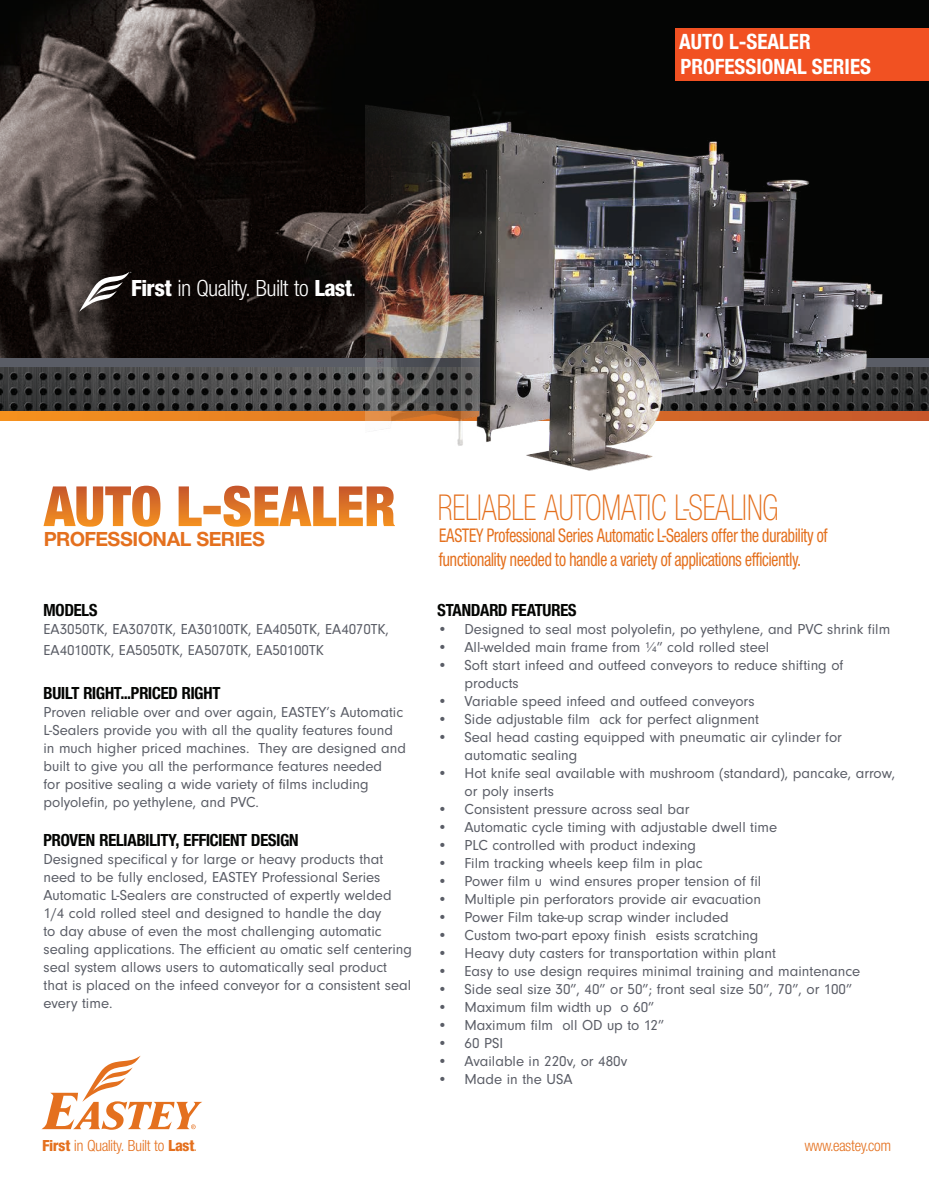
<style>
.page{position:relative;width:929px;height:1199px;background:#fff}
.page>*{position:absolute;margin:0;border:0;box-sizing:border-box;transform-origin:0 0}
.t1{font:38.25px "Nimbus San Nov D Ligh Cond";color:#e4701e;scale:.85 1}
.t2{font:condensed 24px "Nimbus San Nov D";color:#fff}
.t3{font:700 condensed 21px "Helvetica Neue";color:#fff}
.t4{font:700 21px "Nimbus San Nov D";color:#e4701e}
.t5{font:500 condensed 20.25px/24.3px "Nimbus San Nov D";color:#e4701e;scale:.85 1}
.t6{font:700 condensed 18px "Nimbus San Nov D";color:#040503}
.t7{font:condensed 16.5px "Nimbus San Nov D";color:#e4701e}
.t8{font:15px/18px "Neuzeit Gro T";color:#5a5d66}
.s1{font-family:"Nimbus San Nov D Heav Cond";font-stretch:normal}
</style>
<div class="page">
<img style="left:0;top:0;width:929px;height:357px">
<img style="left:0;top:366px;width:929px;height:45px">
<div style="left:0;top:357px;width:929px;height:9px;background:#5a5d66"></div>
<svg style="left:41px;top:1055px;width:161px;height:75px"></svg>
<svg style="left:79px;top:272px;width:52px;height:40px"></svg>
<svg style="left:0;top:411px;width:929px;height:9px;background:#e88222"></svg>
<img style="left:365px;top:62px;width:526px;height:408px">
<div style="left:675px;top:28px;width:254px;height:53px;background:#f15122"></div>
<svg style="left:132px;top:486px;width:263px;height:41px"></svg>
<h3 class="t3" style="left:679px;top:24px;width:133px">AUTO L-SEALER</h3>
<h3 class="t3" style="left:684px;top:37px;width:192px">PROFESSIONAL SERIES</h3>
<h3 class="t3" style="left:689px;top:50px;width:117px">ERFORMA CE</h3>
<h3 class="t3" style="left:680px;top:50px;width:192px">PROFESSIONAL SERIES</h3>
<h2 class="t2" style="left:132px;top:275px;width:225px"><span class="s1">First</span> in Quality. Built to <span class="s1">Last</span>.</h2>
<h3 class="t4" style="left:44px;top:527px;width:222px">PROFESSIONAL SERIES</h3>
<p class="t6" style="left:44px;top:600px;width:56px">MODELS</p>
<p class="t8" style="left:44px;top:618px;width:347px;line-height:21.6px">EA3050TK, EA3070TK, EA30100TK, EA4050TK, EA4070TK,<br>EA40100TK, EA5050TK, EA5070TK, EA50100TK</p>
<p class="t6" style="left:44px;top:682px;width:178px">BUILT RIGHT...PRICED RIGHT</p>
<p class="t8" style="left:44px;top:703px;width:364px">Proven reliable over and over again, EASTEY’s Automatic L-Sealers provide you with all the quality features found in much higher priced machines. They are designed and built to give you all the performance features needed<br>for positive sealing a wide variety of films including polyolefin, po yethylene, and PVC.</p>
<p class="t6" style="left:44px;top:830px;width:257px">PROVEN RELIABILITY, EFFICIENT DESIGN</p>
<p class="t8" style="left:44px;top:850px;width:370px">Designed specifical y for large or heavy products that need to be fully enclosed, EASTEY Professional Series Automatic L-Sealers are constructed of expertly welded 1/4 cold rolled steel and designed to handle the day<br>to day abuse of even the most challenging automatic sealing applications. The efficient au omatic self centering seal system allows users to automatically seal product that is placed on the infeed conveyor for a consistent seal every time.</p>
<h1 class="t1" style="left:438px;top:487px;width:402px">RELIABLE AUTOMATIC L-SEALING</h1>
<h3 class="t5" style="left:439px;top:523px;width:458px">EASTEY Professional Series Automatic L-Sealers offer the durability of functionality needed to handle a variety of applications efficiently.</h3>
<p class="t6" style="left:437px;top:600px;width:140px">STANDARD FEATURES</p>
<p class="t8" style="left:437px;top:620px;width:454px">• Designed to seal most polyolefin, po yethylene, and PVC shrink film</p>
<p class="t8" style="left:437px;top:638px;width:333px">• All-welded main frame from ¼” cold rolled steel</p>
<p class="t8" style="left:464px;top:656px;width:380px;text-indent:-27px">• Soft start infeed and outfeed conveyors to reduce shifting of products</p>
<p class="t8" style="left:437px;top:692px;width:318px">• Variable speed infeed and outfeed conveyors</p>
<p class="t8" style="left:437px;top:710px;width:323px">• Side adjustable film ack for perfect alignment</p>
<p class="t8" style="left:464px;top:728px;width:379px;text-indent:-27px">• Seal head casting equipped with pneumatic air cylinder for automatic sealing</p>
<p class="t8" style="left:464px;top:764px;width:432px;text-indent:-27px">• Hot knife seal available with mushroom (standard), pancake, arrow, or poly inserts</p>
<p class="t8" style="left:437px;top:800px;width:254px">• Consistent pressure across seal bar</p>
<p class="t8" style="left:437px;top:818px;width:341px">• Automatic cycle timing with adjustable dwell time</p>
<p class="t8" style="left:437px;top:836px;width:260px">• PLC controlled with product indexing</p>
<p class="t8" style="left:437px;top:854px;width:267px">• Film tracking wheels keep film in plac</p>
<p class="t8" style="left:437px;top:872px;width:325px">• Power film u wind ensures proper tension of fil</p>
<p class="t8" style="left:437px;top:890px;width:325px">• Multiple pin perforators provide air evacuation</p>
<p class="t8" style="left:437px;top:908px;width:293px">• Power Film take-up scrap winder included</p>
<p class="t8" style="left:437px;top:926px;width:322px">• Custom two-part epoxy finish esists scratching</p>
<p class="t8" style="left:437px;top:944px;width:340px">• Heavy duty casters for transportation within plant</p>
<p class="t8" style="left:437px;top:962px;width:424px">• Easy to use design requires minimal training and maintenance</p>
<p class="t8" style="left:437px;top:980px;width:416px">• Side seal size 30”, 40” or 50”; front seal size 50”, 70”, or 100”</p>
<p class="t8" style="left:437px;top:998px;width:218px">• Maximum film width up o 60”</p>
<p class="t8" style="left:437px;top:1016px;width:228px">• Maximum film oll OD up to 12”</p>
<p class="t8" style="left:437px;top:1034px;width:67px">• 60 PSI</p>
<p class="t8" style="left:437px;top:1052px;width:191px">• Available in 220v, or 480v</p>
<p class="t8" style="left:437px;top:1070px;width:136px">• Made in the USA</p>
<p class="t7" style="left:42px;top:1136px;width:155px"><span class="s1">First</span> in Quality. Built to <span class="s1">Last</span>.</p>
<p class="t7" style="left:805px;top:1136px;width:88px">www.eastey.com</p>
</div>
